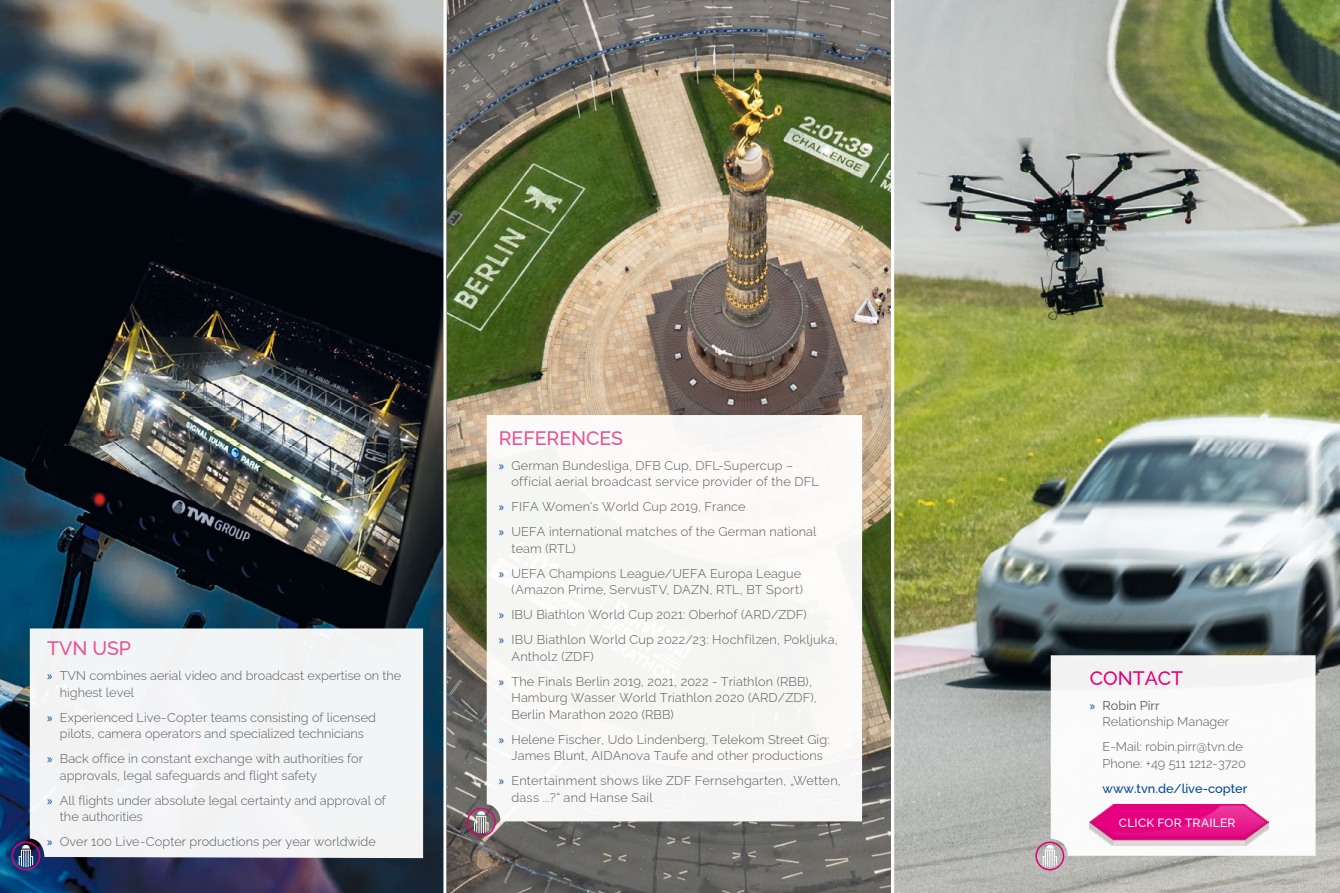
<style>
.page{position:relative;width:1340px;height:893px;background:#fff}
.page>*{position:absolute;margin:0;border:0;box-sizing:border-box;transform-origin:0 0}
.t1{font:500 19.5px "Raleway";color:#e75294}
.t2{font:500 19.5px "Raleway";color:#e2007a}
.t3{font:300 12.75px/16.5px "Raleway";letter-spacing:.01em;color:#58585a}
.t4{font:500 12.75px "Raleway";color:#004494}
.t5{font:500 12px "Raleway";letter-spacing:.02em;color:#fff}
.s1{font-family:"Myriad Pro";font-weight:400;color:#004494}
.s2{font-weight:400}
</style>
<div class="page">
<img style="left:894px;top:0;width:445px;height:893px">
<svg style="left:1050px;top:655px;width:265px;height:201px"></svg>
<img style="left:446px;top:0;width:445px;height:893px">
<div style="left:486px;top:415px;width:376px;height:406px;background:#f6f6f6"></div>
<img style="left:0;top:0;width:443px;height:893px">
<div style="left:30px;top:628px;width:393px;height:230px;background:#f2f4f6"></div>
<img style="left:1089px;top:805px;width:179px;height:40px">
<div style="left:11px;top:841px;width:29px;height:29px;border:2px solid #e2007a;border-radius:50%"></div>
<svg style="left:19px;top:845px;width:14px;height:22px"></svg>
<div style="left:467px;top:808px;width:28px;height:29px;border:2px solid #e2007a;border-radius:50%"></div>
<svg style="left:474px;top:811px;width:14px;height:22px"></svg>
<div style="left:1035px;top:841px;width:29px;height:29px;border:2px solid #e2007a;border-radius:50%"></div>
<svg style="left:1042px;top:845px;width:15px;height:22px"></svg>
<h1 class="t1" style="left:47px;top:633px;width:85px">TVN USP</h1>
<p class="t3" style="left:60px;top:666px;width:343px;text-indent:-13px"><span class="s1">»</span> TVN combines aerial video and broadcast expertise on the highest level</p>
<p class="t3" style="left:47px;top:708px;width:330px;text-align:center"><span class="s1">»</span> Experienced Live-Copter teams consisting of licensed pilots, camera operators and specialized technicians</p>
<p class="t3" style="left:60px;top:749px;width:305px;text-indent:-13px"><span class="s1">»</span> Back office in constant exchange with authorities for approvals, legal safeguards and flight safety</p>
<p class="t3" style="left:60px;top:791px;width:327px;text-indent:-13px"><span class="s1">»</span> All flights under absolute legal certainty and approval of the authorities</p>
<p class="t3" style="left:47px;top:832px;width:330px"><span class="s1">»</span> Over 100 Live-Copter productions per year worldwide</p>
<h1 class="t1" style="left:499px;top:422px;width:126px">REFERENCES</h1>
<p class="t3" style="left:511px;top:455px;width:309px;text-indent:-13px"><span class="s1">»</span> German Bundesliga, DFB Cup, DFL-Supercup – official aerial broadcast service provider of the DFL</p>
<p class="t3" style="left:499px;top:493px;width:319px;line-height:25px"><span class="s1">»</span> FIFA Women‘s World Cup 2019, France<br><span class="s1">»</span> UEFA international matches of the German national</p>
<p class="t3" style="left:499px;top:534px;width:304px;line-height:25px;text-indent:13px">team (RTL)<br><span class="s1">»</span> UEFA Champions League/UEFA Europa League</p>
<p class="t3" style="left:499px;top:576px;width:340px;line-height:25px;text-indent:13px">(Amazon Prime, ServusTV, DAZN, RTL, BT Sport)<br><span class="s1">»</span> IBU Biathlon World Cup 2021: Oberhof (ARD/ZDF)<br><span class="s1">»</span> IBU Biathlon World Cup 2022/23: Hochfilzen, Pokljuka,</p>
<p class="t3" style="left:499px;top:642px;width:315px;line-height:25px;text-indent:13px">Antholz (ZDF)<br><span class="s1">»</span> The Finals Berlin 2019, 2021, 2022 - Triathlon (RBB),</p>
<p class="t3" style="left:511px;top:688px;width:307px">Hamburg Wasser World Triathlon 2020 (ARD/ZDF),<br>Berlin Marathon 2020 (RBB)</p>
<p class="t3" style="left:499px;top:729px;width:332px;text-align:center"><span class="s1">»</span> Helene Fischer, Udo Lindenberg, Telekom Street Gig:<br>James Blunt, AIDAnova Taufe and other productions</p>
<p class="t3" style="left:511px;top:771px;width:331px;text-indent:-13px"><span class="s1">»</span> Entertainment shows like ZDF Fernsehgarten, „Wetten, dass ...?“ and Hanse Sail</p>
<h1 class="t2" style="left:1089px;top:662px;width:95px">CONTACT</h1>
<p class="t3" style="left:1102px;top:696px;width:128px;text-indent:-13px"><span class="s1">»</span> <span class="s2">Robin Pirr<br></span>Relationship Manager</p>
<p class="t3" style="left:1102px;top:737px;width:145px">E-Mail: robin.pirr@tvn.de<br>Phone: +49 511 1212-3720</p>
<p class="t4" style="left:1102px;top:778px;width:146px">www.tvn.de/live-copter</p>
<p class="t5" style="left:1118px;top:813px;width:118px">CLICK FOR TRAILER</p>
</div>
